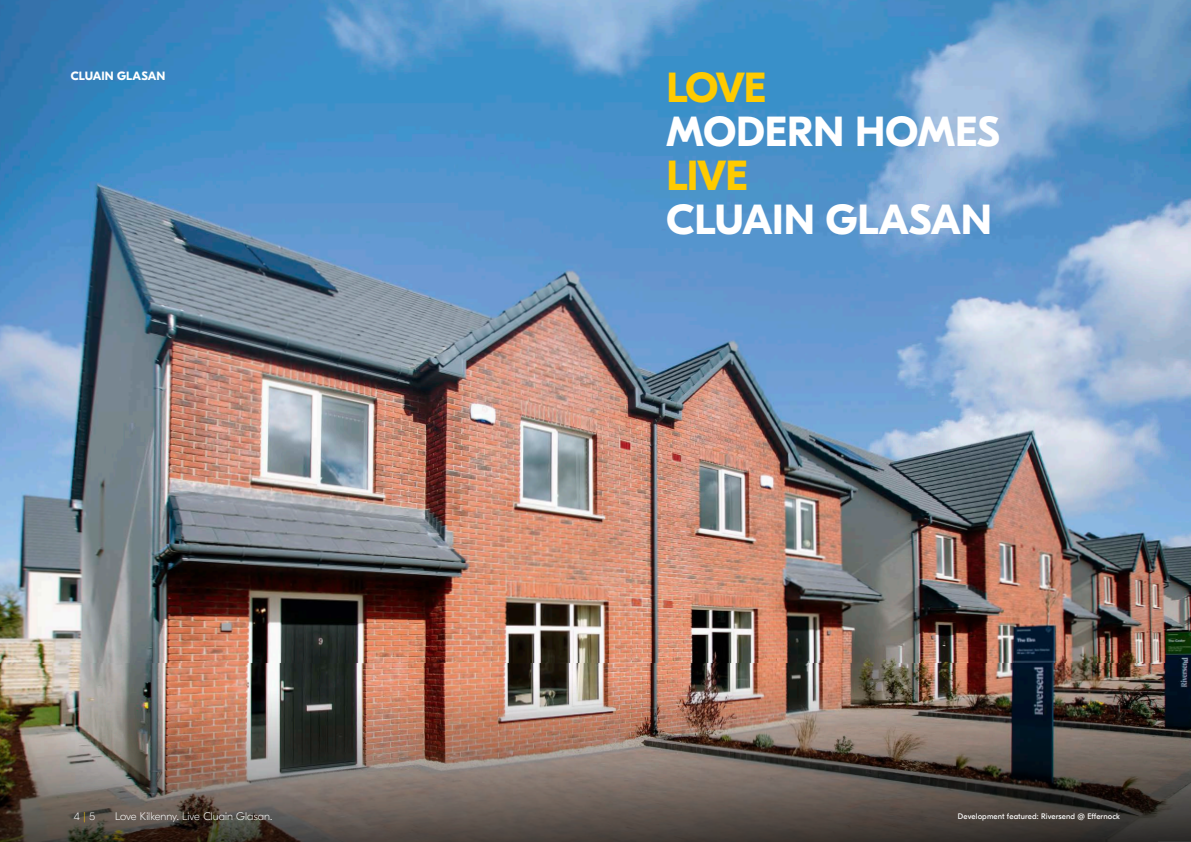
<style>
.page{position:relative;width:1191px;height:842px;background:#fff}
.page>*{position:absolute;margin:0;border:0;box-sizing:border-box;transform-origin:0 0}
.t1{font:700 42px "GT Eesti Pro Display";color:#fff}
.t2{font:700 42px "GT Eesti Pro Display";letter-spacing:-.03em;color:#ffcb00}
.t3{font:700 12px "GT Eesti Pro Display";color:#fff}
.t4{font:100 11px "GT Eesti Pro Display";color:#fff}
.t5{font:8px "GT Eesti Pro Display";letter-spacing:.015em;color:#fff}
.s1{color:#ffcb00}
</style>
<div class="page">
<img style="left:0;top:0;width:1191px;height:664px">
<img style="left:0;top:664px;width:1191px;height:178px">
<h2 class="t3" style="left:71px;top:69px;width:96px">CLUAIN GLASAN</h2>
<h3 class="t4" style="left:74px;top:810px;width:23px">4 <span class="s1">|</span> 5</h3>
<h3 class="t4" style="left:115px;top:810px;width:159px">Love Kilkenny. Live Cluain Glasan.</h3>
<h1 class="t2" style="left:666px;top:65px;width:101px">LOVE</h1>
<h1 class="t1" style="left:666px;top:109px;width:335px">MODERN HOMES</h1>
<h1 class="t2" style="left:666px;top:153px;width:83px">LIVE</h1>
<h1 class="t1" style="left:666px;top:197px;width:327px">CLUAIN GLASAN</h1>
<p class="t5" style="left:958px;top:812px;width:164px">Development featured: Riversend @ Effernock</p>
</div>
